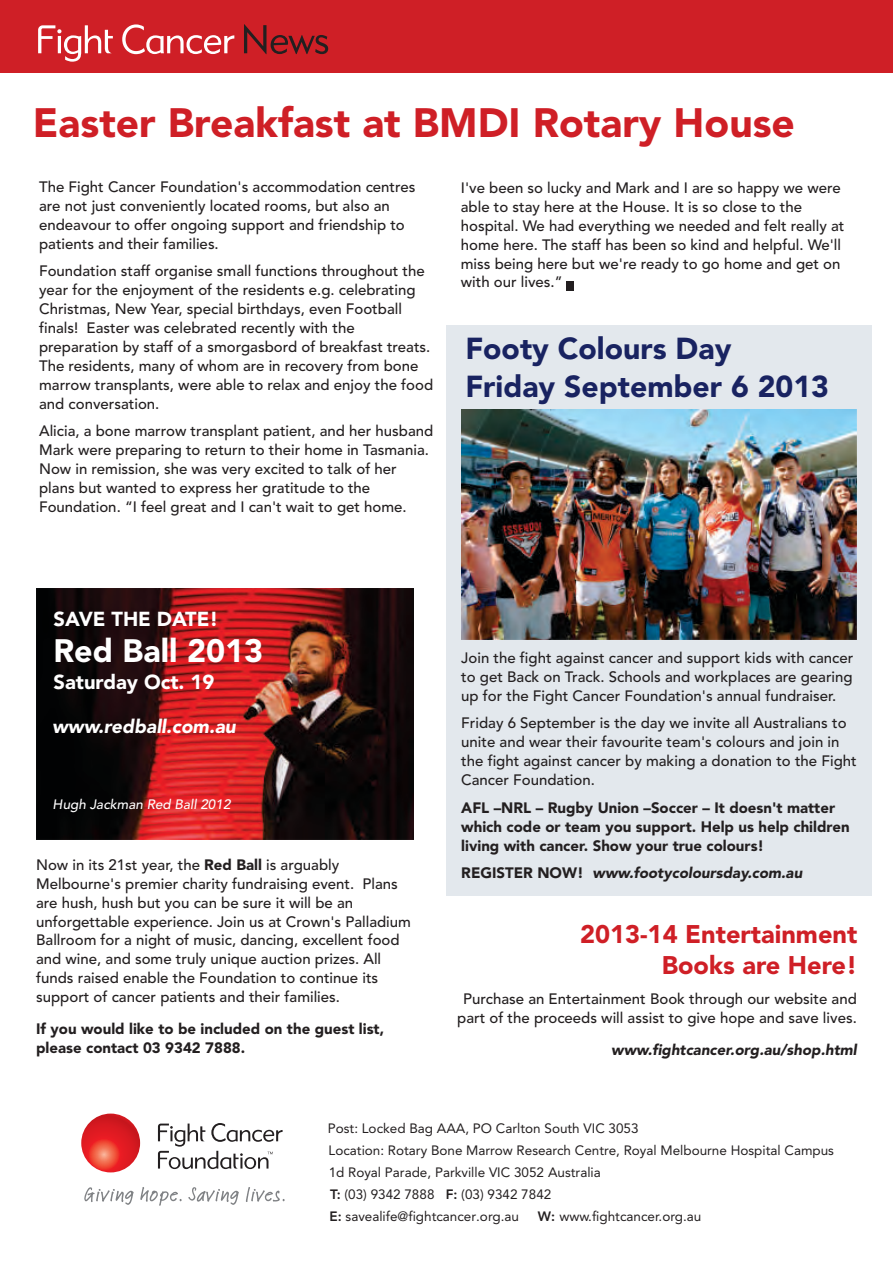
<style>
.page{position:relative;width:893px;height:1263px;background:#fff}
.page>*{position:absolute;margin:0;border:0;box-sizing:border-box;transform-origin:0 0}
.t1{font:900 40.65px "Avenir LT Std";color:#cf1f26}
.t2{font:900 32.25px "Avenir LT Std";color:#fff}
.t3{font:900 30.15px/38px "Avenir LT Std";color:#192361}
.t4{font:900 25.35px/30.5px "Avenir LT Std";color:#cf1f26;text-align:right}
.t5{font:900 20.1px "Avenir LT Std";color:#fff}
.t6{font:italic 900 19.05px "Avenir LT Std";color:#fff}
.t7{font:500 15px/18.9px "Avenir LT Std";color:#231f20}
.t8{font:900 15px/18.9px "Avenir LT Std";color:#231f20}
.t9{font:italic 900 15px "Avenir LT Std";color:#231f20}
.t10{font:13.5px/22.2px "Avenir";color:#231f20}
.t11{font:italic 500 13.5px "Avenir LT Std";color:#fff}
.s1{font-weight:900}
.s2{font-style:normal}
.s3{font-weight:800}
</style>
<div class="page">
<div style="left:446px;top:325px;width:426px;height:571px;background:#e3e8ed"></div>
<div style="left:0;top:0;width:893px;height:72px;background:#cf1f26"></div>
<svg style="left:244px;top:24px;width:84px;height:30px"></svg>
<svg style="left:38px;top:25px;width:75px;height:37px"></svg>
<svg style="left:122px;top:24px;width:112px;height:30px"></svg>
<img style="left:36px;top:588px;width:377px;height:252px">
<img style="left:462px;top:409px;width:395px;height:230px">
<div style="left:566px;top:281px;width:8px;height:9px;background:#231f20"></div>
<svg style="left:81px;top:1113px;width:59px;height:59px;background:#e12e2e"></svg>
<svg style="left:158px;top:1123px;width:125px;height:46px"></svg>
<svg style="left:84px;top:1187px;width:201px;height:19px"></svg>
<h1 class="t1" style="left:33px;top:106px;width:763px">Easter Breakfast at BMDI Rotary House</h1>
<p class="t7" style="left:39px;top:179px;width:378px">The Fight Cancer Foundation's accommodation centres are not just conveniently located rooms, but also an endeavour to offer ongoing support and friendship to patients and their families.</p>
<p class="t7" style="left:39px;top:263px;width:396px">Foundation staff organise small functions throughout the year for the enjoyment of the residents e.g. celebrating Christmas, New Year, special birthdays, even Football finals! Easter was celebrated recently with the preparation by staff of a smorgasbord of breakfast treats.<br>The residents, many of whom are in recovery from bone marrow transplants, were able to relax and enjoy the food and conversation.</p>
<p class="t7" style="left:39px;top:423px;width:396px">Alicia, a bone marrow transplant patient, and her husband Mark were preparing to return to their home in Tasmania.<br>Now in remission, she was very excited to talk of her plans but wanted to express her gratitude to the Foundation. “I feel great and I can't wait to get home.</p>
<p class="t7" style="left:461px;top:179px;width:385px">I've been so lucky and Mark and I are so happy we were able to stay here at the House. It is so close to the hospital. We had everything we needed and felt really at home here. The staff has been so kind and helpful. We'll miss being here but we're ready to go home and get on with our lives.”</p>
<h3 class="t3" style="left:465px;top:332px;width:365px">Footy Colours Day<br>Friday September 6 2013</h3>
<h3 class="t5" style="left:53px;top:611px;width:166px">SAVE THE DATE!</h3>
<h2 class="t2" style="left:53px;top:637px;width:211px">Red Ball 2013</h2>
<h3 class="t5" style="left:53px;top:674px;width:162px">Saturday Oct. 19</h3>
<p class="t6" style="left:52px;top:719px;width:185px">www.redball.com.au</p>
<p class="t11" style="left:53px;top:799px;width:179px">Hugh Jackman Red Ball 2012</p>
<p class="t7" style="left:36px;top:856px;width:376px">Now in its 21st year, the <span class="s1">Red Ball</span> is arguably Melbourne's premier charity fundraising event. Plans are hush, hush but you can be sure it will be an unforgettable experience. Join us at Crown's Palladium Ballroom for a night of music, dancing, excellent food and wine, and some truly unique auction prizes. All funds raised enable the Foundation to continue its support of cancer patients and their families.</p>
<p class="t8" style="left:36px;top:1020px;width:350px">If you would like to be included on the guest list, please contact 03 9342 7888.</p>
<p class="t7" style="left:461px;top:650px;width:394px;text-align:justify">Join the fight against cancer and support kids with cancer to get Back on Track. Schools and workplaces are gearing up for the Fight Cancer Foundation's annual fundraiser.</p>
<p class="t7" style="left:461px;top:715px;width:397px">Friday 6 September is the day we invite all Australians to unite and wear their favourite team's colours and join in the fight against cancer by making a donation to the Fight Cancer Foundation.</p>
<p class="t8" style="left:461px;top:800px;width:390px">AFL –NRL – Rugby Union –Soccer – It doesn't matter which code or team you support. Help us help children living with cancer. Show your true colours!</p>
<p class="t9" style="left:461px;top:867px;width:342px"><span class="s2">REGISTER NOW!</span> www.footycoloursday.com.au</p>
<h3 class="t4" style="left:580px;top:921px;width:279px">2013-14 Entertainment<br>Books are Here!</h3>
<p class="t7" style="left:457px;top:991px;width:401px;text-align:center">Purchase an Entertainment Book through our website and part of the proceeds will assist to give hope and save lives.</p>
<p class="t9" style="left:611px;top:1043px;width:247px">www.fightcancer.org.au/shop.html</p>
<p class="t10" style="left:328px;top:1118px;width:508px">Post: Locked Bag AAA, PO Carlton South VIC 3053<br>Location: Rotary Bone Marrow Research Centre, Royal Melbourne Hospital Campus 1d Royal Parade, Parkville VIC 3052 Australia<br><span class="s3">T:</span> (03) 9342 7888 <span class="s3">F:</span> (03) 9342 7842<br><span class="s3">E:</span> savealife@fightcancer.org.au</p>
<p class="t10" style="left:538px;top:1207px;width:165px"><span class="s3">W:</span> www.fightcancer.org.au</p>
</div>
